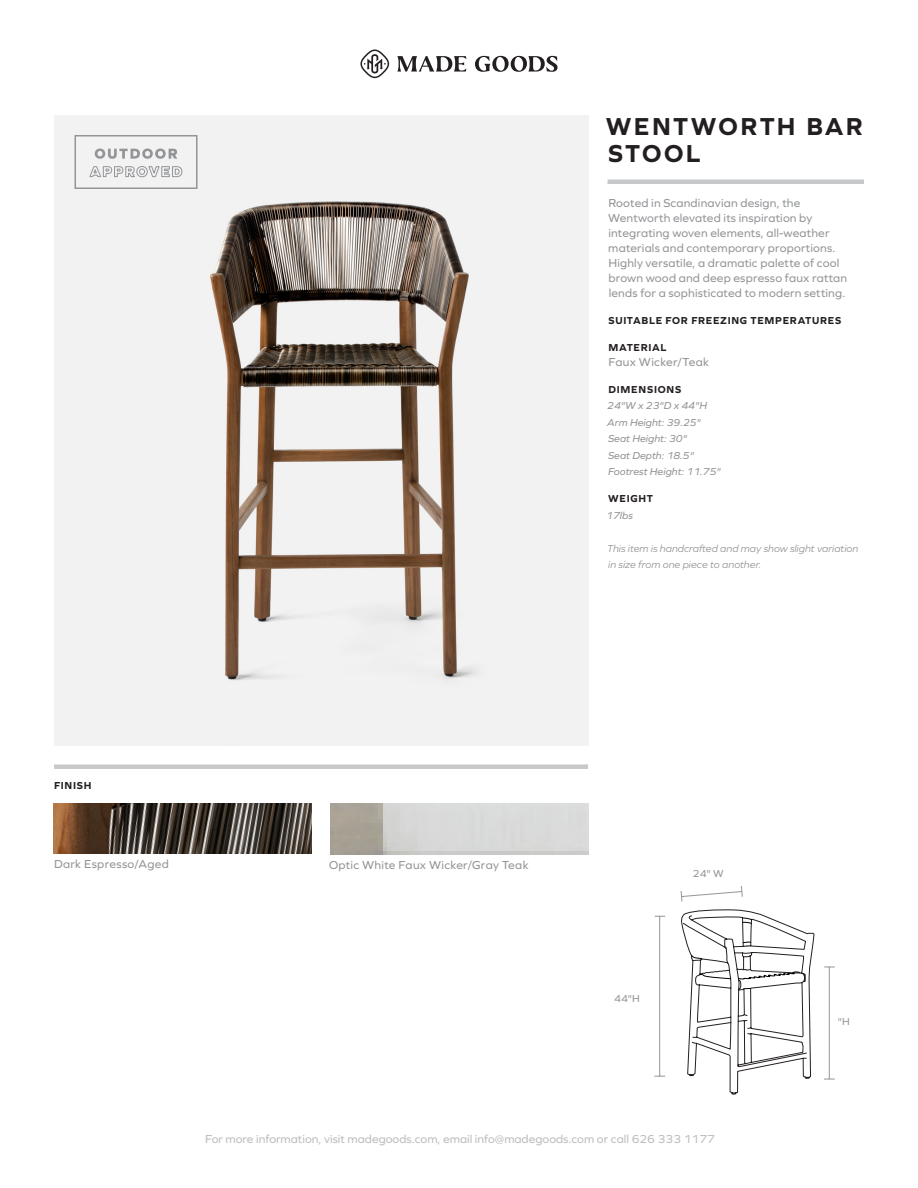
<style>
.page{position:relative;width:918px;height:1188px;background:#fff}
.page>*{position:absolute;margin:0;border:0;box-sizing:border-box;transform-origin:0 0}
.t1{font:700 25.5px/27px "Graphie";letter-spacing:.085em;color:#231f20}
.t2{font:12px/15px "Graphie";letter-spacing:.015em;color:#939598}
.t3{font:12px "Graphie";color:#bcbdc0}
.t4{font:italic 10.5px "Graphie";color:#939598}
.t5{font:italic 10.5px/16.5px "Graphie";color:#939598}
.t6{font:700 10.5px "Graphie";letter-spacing:.07em;color:#231f20}
.t7{font:10.5px "Graphie";color:#939598}
</style>
<div class="page">
<hr style="left:608px;top:180px;width:256px;height:4px;background:#c7c8ca">
<svg style="left:397px;top:56px;width:161px;height:16px"></svg>
<svg style="left:360px;top:50px;width:29px;height:28px"></svg>
<img style="left:54px;top:116px;width:534px;height:629px">
<div style="left:54px;top:764px;width:534px;height:5px;background:#c7c8ca"></div>
<hr style="left:829px;top:967px;width:1px;height:112px;background:#939598">
<svg style="left:680px;top:886px;width:63px;height:16px"></svg>
<hr style="left:659px;top:916px;width:1px;height:160px;background:#939598">
<svg style="left:95px;top:149px;width:82px;height:10px"></svg>
<svg style="left:89px;top:165px;width:94px;height:13px"></svg>
<div style="left:75px;top:135px;width:123px;height:54px;border:2px solid #939598"></div>
<svg style="left:681px;top:909px;width:134px;height:186px"></svg>
<img style="left:54px;top:803px;width:258px;height:51px">
<img style="left:331px;top:804px;width:258px;height:50px">
<p class="t1" style="left:606px;top:112px;width:259px">WENTWORTH BAR<br>STOOL</p>
<p class="t2" style="left:608px;top:195px;width:241px">Rooted in Scandinavian design, the Wentworth elevated its inspiration by integrating woven elements, all-weather materials and contemporary proportions.<br>Highly versatile, a dramatic palette of cool brown wood and deep espresso faux rattan lends for a sophisticated to modern setting.</p>
<p class="t6" style="left:608px;top:314px;width:234px">SUITABLE FOR FREEZING TEMPERATURES</p>
<p class="t6" style="left:609px;top:341px;width:59px">MATERIAL</p>
<p class="t2" style="left:608px;top:354px;width:102px">Faux Wicker/Teak</p>
<p class="t6" style="left:609px;top:383px;width:74px">DIMENSIONS</p>
<p class="t4" style="left:607px;top:400px;width:101px">24"W x 23"D x 44"H</p>
<p class="t4" style="left:607px;top:416px;width:95px">Arm Height: 39.25"</p>
<p class="t4" style="left:608px;top:433px;width:80px">Seat Height: 30"</p>
<p class="t4" style="left:608px;top:449px;width:87px">Seat Depth: 18.5"</p>
<p class="t4" style="left:608px;top:466px;width:114px">Footrest Height: 11.75"</p>
<p class="t6" style="left:608px;top:492px;width:46px">WEIGHT</p>
<p class="t4" style="left:606px;top:509px;width:28px">17lbs</p>
<p class="t5" style="left:607px;top:540px;width:253px">This item is handcrafted and may show slight variation in size from one piece to another.</p>
<p class="t6" style="left:54px;top:779px;width:39px">FINISH</p>
<p class="t2" style="left:54px;top:856px;width:116px">Dark Espresso/Aged</p>
<p class="t2" style="left:329px;top:857px;width:201px">Optic White Faux Wicker/Gray Teak</p>
<p class="t7" style="left:614px;top:992px;width:27px">44"H</p>
<p class="t7" style="left:693px;top:867px;width:32px">24" W</p>
<p class="t7" style="left:838px;top:1015px;width:14px">"H</p>
<p class="t3" style="left:205px;top:1132px;width:511px">For more information, visit madegoods.com, email info@madegoods.com or call 626 333 1177</p>
</div>
